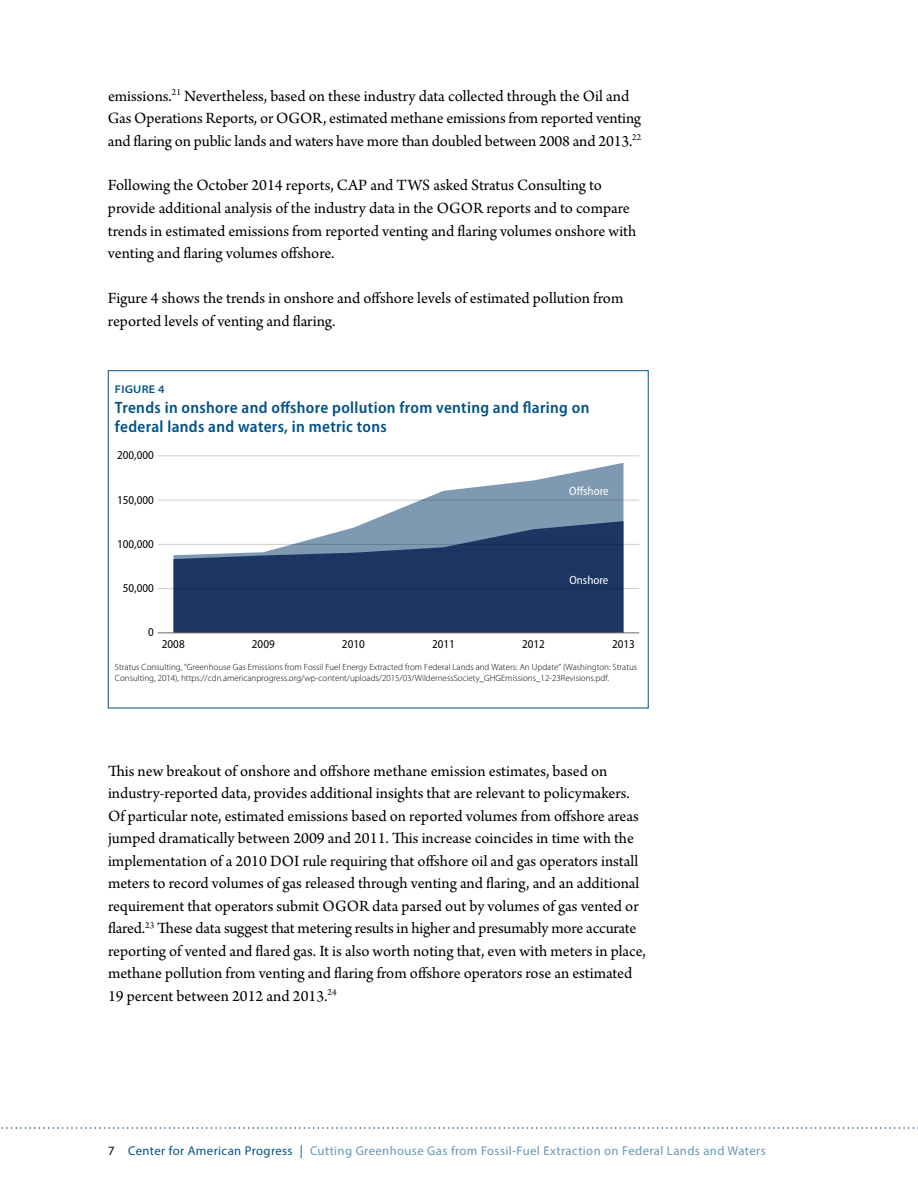
<style>
.page{position:relative;width:918px;height:1188px;background:#fff}
.page>*{position:absolute;margin:0;border:0;box-sizing:border-box;transform-origin:0 0}
.t1{font:16.5px/22.5px "Arno Pro";letter-spacing:-.005em;color:#000}
.t2{font:600 semi-condensed 16.5px/19.5px "Myriad Pro";letter-spacing:.02em;color:#005288}
.t3{font:12.75px "Myriad Pro";letter-spacing:.03em;color:#6697b8}
.t4{font:semi-condensed 12px "Myriad Pro";color:#000}
.t5{font:semi-condensed 12px "Myriad Pro";color:#fff}
.t6{font:600 semi-expanded 11.25px "Myriad Pro";letter-spacing:.02em;color:#005288}
.t7{font:300 9px/10.8px "Myriad Pro";color:#000}
.s1{color:#000}
.s2{color:#005288}
</style>
<div class="page">
<svg style="left:1px;top:1127px;width:917px;height:2px"></svg>
<hr style="left:158px;top:588px;width:481px;height:1px;background:#ccc">
<hr style="left:158px;top:544px;width:481px;height:1px;background:#ccc">
<hr style="left:158px;top:500px;width:481px;height:1px;background:#ccc">
<hr style="left:158px;top:455px;width:481px;height:1px;background:#ccc">
<svg style="left:173px;top:463px;width:450px;height:58px"></svg>
<svg style="left:173px;top:521px;width:450px;height:111px;background:#3e557c"></svg>
<hr style="left:158px;top:632px;width:481px;height:1px;background:#666766">
<p class="t1" style="left:108px;top:85px;width:535px">emissions.<sup>21</sup> Nevertheless, based on these industry data collected through the Oil and<br>Gas Operations Reports, or OGOR, estimated methane emissions from reported venting and flaring on public lands and waters have more than doubled between 2008 and 2013.<sup>22</sup></p>
<p class="t1" style="left:108px;top:175px;width:530px">Following the October 2014 reports, CAP and TWS asked Stratus Consulting to provide additional analysis of the industry data in the OGOR reports and to compare trends in estimated emissions from reported venting and flaring volumes onshore with venting and flaring volumes offshore.</p>
<p class="t1" style="left:108px;top:288px;width:517px">Figure 4 shows the trends in onshore and offshore levels of estimated pollution from reported levels of venting and flaring.</p>
<p class="t6" style="left:115px;top:383px;width:51px">FIGURE 4</p>
<p class="t2" style="left:115px;top:398px;width:476px">Trends in onshore and offshore pollution from venting and flaring on federal lands and waters, in metric tons</p>
<p class="t4" style="left:117px;top:449px;width:38px">200,000</p>
<p class="t4" style="left:117px;top:493px;width:38px">150,000</p>
<p class="t5" style="left:569px;top:485px;width:41px">Offshore</p>
<p class="t4" style="left:117px;top:537px;width:38px">100,000</p>
<p class="t4" style="left:123px;top:582px;width:32px">50,000</p>
<p class="t5" style="left:569px;top:574px;width:41px">Onshore</p>
<p class="t4" style="left:148px;top:626px;width:7px">0</p>
<p class="t4" style="left:162px;top:638px;width:24px">2008</p>
<p class="t4" style="left:252px;top:638px;width:24px">2009</p>
<p class="t4" style="left:342px;top:638px;width:24px">2010</p>
<p class="t4" style="left:432px;top:638px;width:24px">2011</p>
<p class="t4" style="left:522px;top:638px;width:24px">2012</p>
<p class="t4" style="left:612px;top:638px;width:24px">2013</p>
<p class="t7" style="left:115px;top:661px;width:524px">Stratus Consulting, “Greenhouse Gas Emissions from Fossil Fuel Energy Extracted from Federal Lands and Waters: An Update” (Washington: Stratus<br>Consulting, 2014), https://cdn.americanprogress.org/wp-content/uploads/2015/03/WildernessSociety_GHGEmissions_12-23Revisions.pdf.</p>
<p class="t1" style="left:108px;top:760px;width:539px">This new breakout of onshore and offshore methane emission estimates, based on industry-reported data, provides additional insights that are relevant to policymakers.<br>Of particular note, estimated emissions based on reported volumes from offshore areas jumped dramatically between 2009 and 2011. This increase coincides in time with the implementation of a 2010 DOI rule requiring that offshore oil and gas operators install meters to record volumes of gas released through venting and flaring, and an additional requirement that operators submit OGOR data parsed out by volumes of gas vented or flared.<sup>23</sup> These data suggest that metering results in higher and presumably more accurate reporting of vented and flared gas. It is also worth noting that, even with meters in place, methane pollution from venting and flaring from offshore operators rose an estimated 19 percent between 2012 and 2013.<sup>24</sup></p>
<p class="t3" style="left:108px;top:1143px;width:659px"><span class="s1">7</span> <span class="s2">Center for American Progress |</span> Cutting Greenhouse Gas from Fossil-Fuel Extraction on Federal Lands and Waters</p>
</div>
